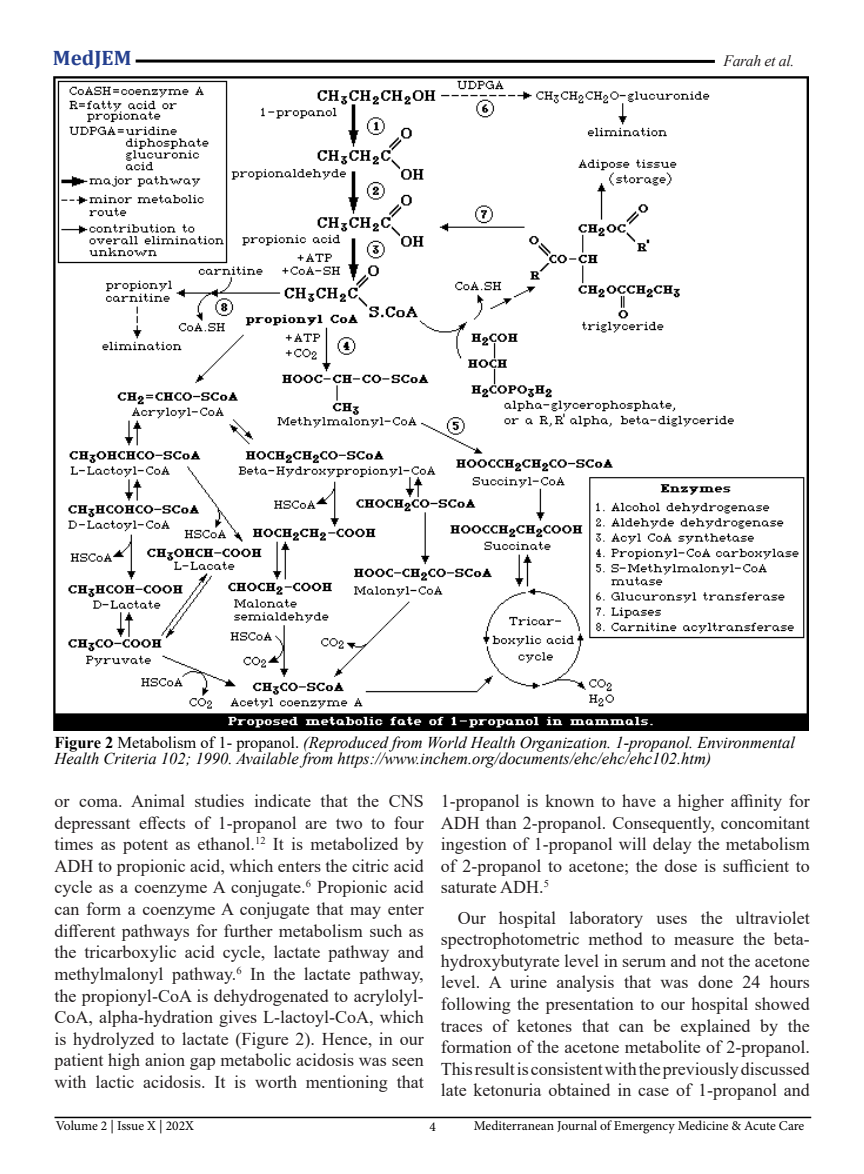
<style>
.page{position:relative;width:864px;height:1174px;background:#fff}
.page>*{position:absolute;margin:0;border:0;box-sizing:border-box;transform-origin:0 0}
.t1{font:700 21px "Cambria";color:#25408f}
.t2{font:18px/21.6px "Times New Roman";color:#231f20;text-align:justify}
.t3{font:italic 16.5px/16.5px "Times New Roman";color:#000}
.t4{font:italic 15.75px "Times New Roman";letter-spacing:-.025em;color:#231f20}
.t5{font:13.5px "Minion Pro";letter-spacing:-.005em;color:#000}
.s1{font-weight:700;font-style:normal}
.s2{font-style:normal}
</style>
<div class="page">
<hr style="left:54px;top:1116px;width:756px;height:2px;background:#000">
<hr style="left:135px;top:60px;width:579px;height:3px;background:#000">
<img style="left:53px;top:76px;width:755px;height:654px">
<p class="t1" style="left:53px;top:43px;width:80px">MedJEM</p>
<p class="t4" style="left:723px;top:50px;width:72px">Farah et al.</p>
<p class="t3" style="left:54px;top:733px;width:741px"><span class="s1">Figure 2</span> <span class="s2">Metabolism of 1- propanol.</span> (Reproduced from World Health Organization. 1-propanol. Environmental<br>Health Criteria 102; 1990. Available from https://www.inchem.org/documents/ehc/ehc/ehc102.htm)</p>
<p class="t2" style="left:54px;top:789px;width:370px">or coma. Animal studies indicate that the CNS depressant effects of 1-propanol are two to four times as potent as ethanol.<sup>12</sup> It is metabolized by ADH to propionic acid, which enters the citric acid cycle as a coenzyme A conjugate.<sup>6</sup> Propionic acid can form a coenzyme A conjugate that may enter different pathways for further metabolism such as the tricarboxylic acid cycle, lactate pathway and methylmalonyl pathway.<sup>6</sup> In the lactate pathway, the propionyl-CoA is dehydrogenated to acrylolyl-CoA, alpha-hydration gives L-lactoyl-CoA, which is hydrolyzed to lactate (Figure 2). Hence, in our patient high anion gap metabolic acidosis was seen with lactic acidosis. It is worth mentioning that</p>
<p class="t2" style="left:440px;top:789px;width:370px">1-propanol is known to have a higher affinity for ADH than 2-propanol. Consequently, concomitant ingestion of 1-propanol will delay the metabolism of 2-propanol to acetone; the dose is sufficient to saturate ADH.<sup>5</sup></p>
<p class="t2" style="left:440px;top:906px;width:370px;text-indent:17px">Our hospital laboratory uses the ultraviolet spectrophotometric method to measure the beta&shy;hydroxybutyrate level in serum and not the acetone level. A urine analysis that was done 24 hours following the presentation to our hospital showed traces of ketones that can be explained by the formation of the acetone metabolite of 2-propanol.<br>This result is consistent with the previously discussed late ketonuria obtained in case of 1-propanol and</p>
<p class="t5" style="left:56px;top:1116px;width:140px">Volume 2 | Issue X | 202X</p>
<p class="t5" style="left:429px;top:1117px;width:8px">4</p>
<p class="t5" style="left:473px;top:1116px;width:332px">Mediterranean Journal of Emergency Medicine &amp; Acute Care</p>
</div>
